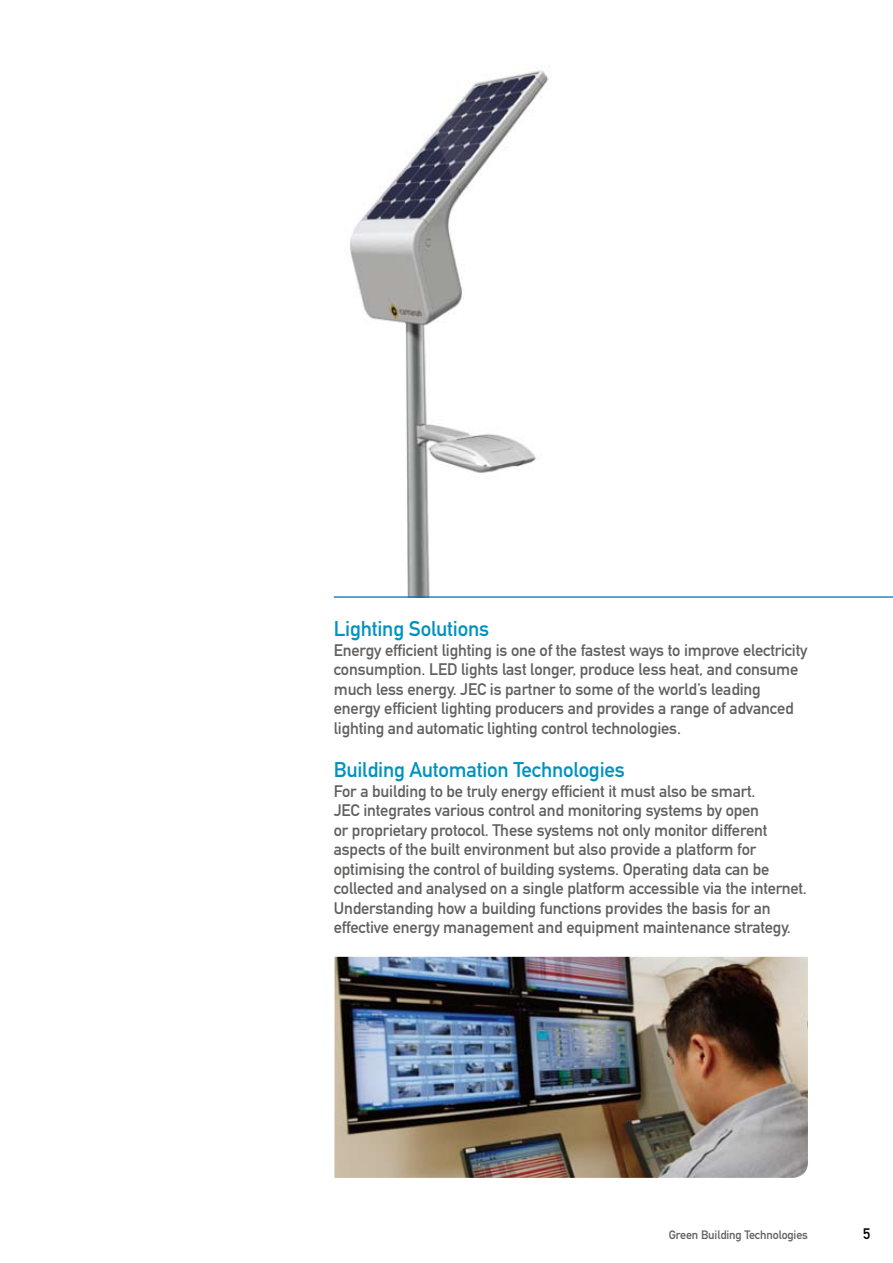
<style>
.page{position:relative;width:893px;height:1263px;background:#fff}
.page>*{position:absolute;margin:0;border:0;box-sizing:border-box;transform-origin:0 0}
.t1{font:21px "DIN Mittelschrift";letter-spacing:-.01em;color:#0092bf}
.t2{font:16.5px/19.5px "DIN Mittelschrift";letter-spacing:-.01em;color:#61605f}
.t3{font:15px "DIN Mittelschrift";color:#000}
.t4{font:12px "DIN Mittelschrift";letter-spacing:-.01em;color:#61605f}
</style>
<div class="page">
<img style="left:350px;top:70px;width:199px;height:526px">
<hr style="left:334px;top:596px;width:559px;height:2px;background:#006eb6">
<img style="left:334px;top:957px;width:474px;height:221px">
<p class="t1" style="left:334px;top:616px;width:157px">Lighting Solutions</p>
<p class="t2" style="left:334px;top:640px;width:475px">Energy efficient lighting is one of the fastest ways to improve electricity consumption. LED lights last longer, produce less heat, and consume much less energy. JEC is partner to some of the world’s leading energy efficient lighting producers and provides a range of advanced lighting and automatic lighting control technologies.</p>
<p class="t1" style="left:334px;top:757px;width:293px">Building Automation Technologies</p>
<p class="t2" style="left:334px;top:781px;width:475px">For a building to be truly energy efficient it must also be smart.<br>JEC integrates various control and monitoring systems by open<br>or proprietary protocol. These systems not only monitor different aspects of the built environment but also provide a platform for optimising the control of building systems. Operating data can be collected and analysed on a single platform accessible via the internet.<br>Understanding how a building functions provides the basis for an effective energy management and equipment maintenance strategy.</p>
<p class="t4" style="left:669px;top:1228px;width:141px">Green Building Technologies</p>
<p class="t3" style="left:863px;top:1224px;width:9px">5</p>
</div>
